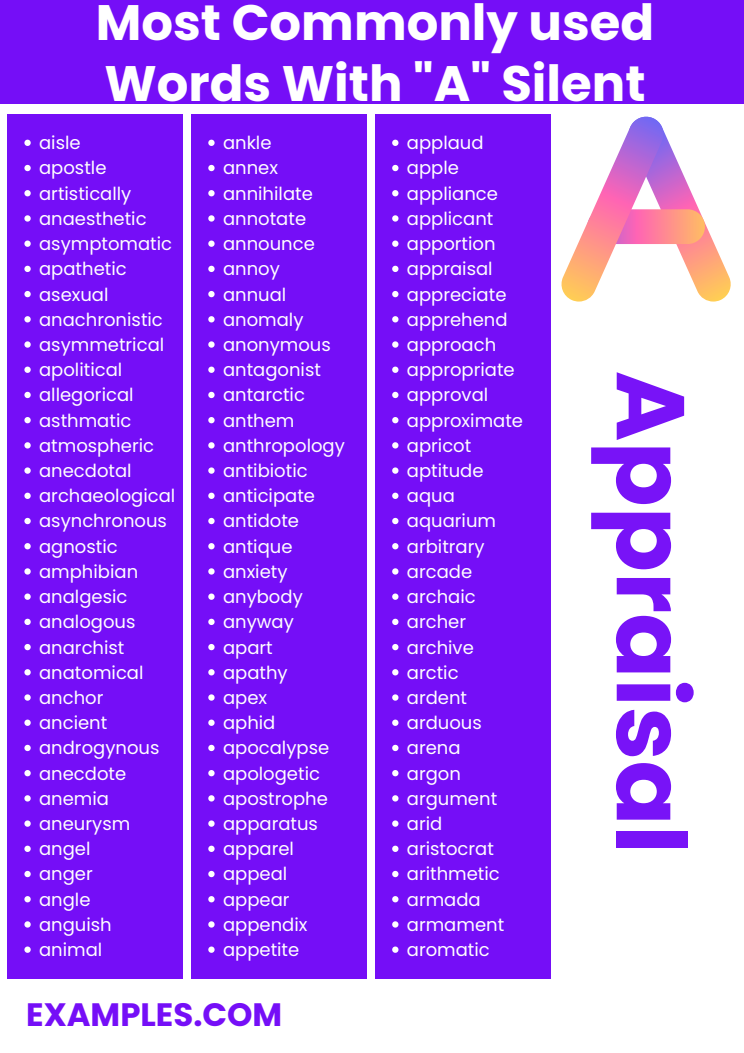
<style>
.page{position:relative;width:744px;height:1053px;background:#fff}
.page>*{position:absolute;margin:0;border:0;box-sizing:border-box;transform-origin:0 0}
.t1{font:700 96.04px "Poppins";color:#750ef7}
.t2{font:700 49.76px/60.6px "Poppins";color:#fff}
.t3{font:700 32.36px "Poppins";color:#750ef7}
.t4{font:18px/25.2px "Poppins";color:#fff}
</style>
<div class="page">
<div style="left:0;top:0;width:744px;height:103px;background:#750ef7"></div>
<div style="left:7px;top:114px;width:176px;height:864px;background:#750ef7"></div>
<svg style="left:24px;top:140px;width:7px;height:6px"></svg>
<svg style="left:24px;top:165px;width:7px;height:6px"></svg>
<svg style="left:24px;top:190px;width:7px;height:6px"></svg>
<svg style="left:24px;top:215px;width:7px;height:6px"></svg>
<svg style="left:24px;top:240px;width:7px;height:7px"></svg>
<svg style="left:24px;top:266px;width:7px;height:6px"></svg>
<svg style="left:24px;top:291px;width:7px;height:6px"></svg>
<svg style="left:24px;top:316px;width:7px;height:6px"></svg>
<svg style="left:24px;top:341px;width:7px;height:6px"></svg>
<svg style="left:24px;top:366px;width:7px;height:7px"></svg>
<svg style="left:24px;top:392px;width:7px;height:6px"></svg>
<svg style="left:24px;top:417px;width:7px;height:6px"></svg>
<svg style="left:24px;top:442px;width:7px;height:6px"></svg>
<svg style="left:24px;top:467px;width:7px;height:6px"></svg>
<svg style="left:24px;top:492px;width:7px;height:7px"></svg>
<svg style="left:24px;top:518px;width:7px;height:6px"></svg>
<svg style="left:24px;top:543px;width:7px;height:6px"></svg>
<svg style="left:24px;top:568px;width:7px;height:6px"></svg>
<svg style="left:24px;top:593px;width:7px;height:6px"></svg>
<svg style="left:24px;top:618px;width:7px;height:7px"></svg>
<svg style="left:24px;top:644px;width:7px;height:6px"></svg>
<svg style="left:24px;top:669px;width:7px;height:6px"></svg>
<svg style="left:24px;top:694px;width:7px;height:6px"></svg>
<svg style="left:24px;top:719px;width:7px;height:6px"></svg>
<svg style="left:24px;top:744px;width:7px;height:7px"></svg>
<svg style="left:24px;top:770px;width:7px;height:6px"></svg>
<svg style="left:24px;top:795px;width:7px;height:6px"></svg>
<svg style="left:24px;top:820px;width:7px;height:6px"></svg>
<svg style="left:24px;top:845px;width:7px;height:6px"></svg>
<svg style="left:24px;top:870px;width:7px;height:7px"></svg>
<svg style="left:24px;top:896px;width:7px;height:6px"></svg>
<svg style="left:24px;top:921px;width:7px;height:6px"></svg>
<svg style="left:24px;top:946px;width:7px;height:6px"></svg>
<div style="left:191px;top:114px;width:176px;height:864px;background:#750ef7"></div>
<svg style="left:208px;top:140px;width:7px;height:6px"></svg>
<svg style="left:208px;top:165px;width:7px;height:6px"></svg>
<svg style="left:208px;top:190px;width:7px;height:6px"></svg>
<svg style="left:208px;top:215px;width:7px;height:6px"></svg>
<svg style="left:208px;top:240px;width:7px;height:7px"></svg>
<svg style="left:208px;top:266px;width:7px;height:6px"></svg>
<svg style="left:208px;top:291px;width:7px;height:6px"></svg>
<svg style="left:208px;top:316px;width:7px;height:6px"></svg>
<svg style="left:208px;top:341px;width:7px;height:6px"></svg>
<svg style="left:208px;top:366px;width:7px;height:7px"></svg>
<svg style="left:208px;top:392px;width:7px;height:6px"></svg>
<svg style="left:208px;top:417px;width:7px;height:6px"></svg>
<svg style="left:208px;top:442px;width:7px;height:6px"></svg>
<svg style="left:208px;top:467px;width:7px;height:6px"></svg>
<svg style="left:208px;top:492px;width:7px;height:7px"></svg>
<svg style="left:208px;top:518px;width:7px;height:6px"></svg>
<svg style="left:208px;top:543px;width:7px;height:6px"></svg>
<svg style="left:208px;top:568px;width:7px;height:6px"></svg>
<svg style="left:208px;top:593px;width:7px;height:6px"></svg>
<svg style="left:208px;top:618px;width:7px;height:7px"></svg>
<svg style="left:208px;top:644px;width:7px;height:6px"></svg>
<svg style="left:208px;top:669px;width:7px;height:6px"></svg>
<svg style="left:208px;top:694px;width:7px;height:6px"></svg>
<svg style="left:208px;top:719px;width:7px;height:6px"></svg>
<svg style="left:208px;top:744px;width:7px;height:7px"></svg>
<svg style="left:208px;top:770px;width:7px;height:6px"></svg>
<svg style="left:208px;top:795px;width:7px;height:6px"></svg>
<svg style="left:208px;top:820px;width:7px;height:6px"></svg>
<svg style="left:208px;top:845px;width:7px;height:6px"></svg>
<svg style="left:208px;top:870px;width:7px;height:7px"></svg>
<svg style="left:208px;top:896px;width:7px;height:6px"></svg>
<svg style="left:208px;top:921px;width:7px;height:6px"></svg>
<svg style="left:208px;top:946px;width:7px;height:6px"></svg>
<div style="left:375px;top:114px;width:176px;height:864px;background:#750ef7"></div>
<svg style="left:392px;top:140px;width:6px;height:6px"></svg>
<svg style="left:392px;top:165px;width:6px;height:6px"></svg>
<svg style="left:392px;top:190px;width:6px;height:6px"></svg>
<svg style="left:392px;top:215px;width:6px;height:6px"></svg>
<svg style="left:392px;top:240px;width:6px;height:7px"></svg>
<svg style="left:392px;top:266px;width:6px;height:6px"></svg>
<svg style="left:392px;top:291px;width:6px;height:6px"></svg>
<svg style="left:392px;top:316px;width:6px;height:6px"></svg>
<svg style="left:392px;top:341px;width:6px;height:6px"></svg>
<svg style="left:392px;top:366px;width:6px;height:7px"></svg>
<svg style="left:392px;top:392px;width:6px;height:6px"></svg>
<svg style="left:392px;top:417px;width:6px;height:6px"></svg>
<svg style="left:392px;top:442px;width:6px;height:6px"></svg>
<svg style="left:392px;top:467px;width:6px;height:6px"></svg>
<svg style="left:392px;top:492px;width:6px;height:7px"></svg>
<svg style="left:392px;top:518px;width:6px;height:6px"></svg>
<svg style="left:392px;top:543px;width:6px;height:6px"></svg>
<svg style="left:392px;top:568px;width:6px;height:6px"></svg>
<svg style="left:392px;top:593px;width:6px;height:6px"></svg>
<svg style="left:392px;top:618px;width:6px;height:7px"></svg>
<svg style="left:392px;top:644px;width:6px;height:6px"></svg>
<svg style="left:392px;top:669px;width:6px;height:6px"></svg>
<svg style="left:392px;top:694px;width:6px;height:6px"></svg>
<svg style="left:392px;top:719px;width:6px;height:6px"></svg>
<svg style="left:392px;top:744px;width:6px;height:7px"></svg>
<svg style="left:392px;top:770px;width:6px;height:6px"></svg>
<svg style="left:392px;top:795px;width:6px;height:6px"></svg>
<svg style="left:392px;top:820px;width:6px;height:6px"></svg>
<svg style="left:392px;top:845px;width:6px;height:6px"></svg>
<svg style="left:392px;top:870px;width:6px;height:7px"></svg>
<svg style="left:392px;top:896px;width:6px;height:6px"></svg>
<svg style="left:392px;top:921px;width:6px;height:6px"></svg>
<svg style="left:392px;top:946px;width:6px;height:6px"></svg>
<svg style="left:561px;top:116px;width:170px;height:185px"></svg>
<h2 class="t2" style="left:96px;top:-8px;width:560px">Most Commonly used<br>Words With "A" Silent</h2>
<p class="t4" style="left:39px;top:130px;width:138px">aisle<br>apostle artistically anaesthetic asymptomatic apathetic asexual anachronistic asymmetrical apolitical allegorical asthmatic atmospheric anecdotal archaeological asynchronous agnostic amphibian analgesic analogous anarchist anatomical anchor ancient androgynous anecdote anemia aneurysm angel<br>anger<br>angle<br>anguish animal</p>
<p class="t4" style="left:223px;top:130px;width:123px">ankle<br>annex annihilate annotate announce annoy annual anomaly anonymous antagonist antarctic anthem anthropology antibiotic anticipate antidote antique anxiety anybody anyway apart<br>apathy<br>apex<br>aphid apocalypse apologetic apostrophe apparatus apparel appeal appear appendix appetite</p>
<p class="t4" style="left:407px;top:130px;width:118px">applaud apple appliance applicant apportion appraisal appreciate apprehend approach appropriate approval approximate apricot aptitude aqua aquarium arbitrary arcade archaic archer archive arctic ardent arduous arena<br>argon argument arid aristocrat arithmetic armada armament aromatic</p>
<p class="t3" style="left:26px;top:991px;width:258px">EXAMPLES.COM</p>
<h1 class="t1" style="left:718px;top:370px;width:485px;rotate:90deg">Appraisal</h1>
</div>
